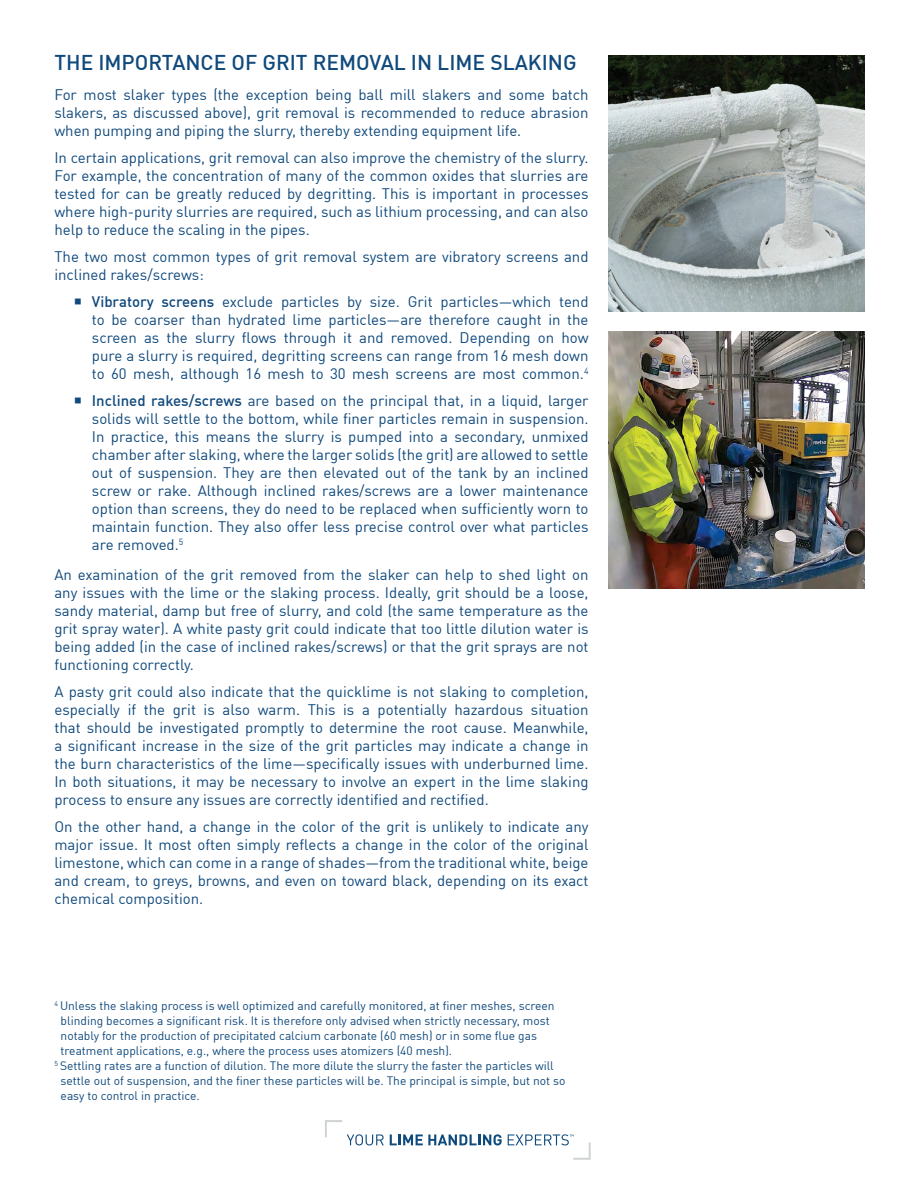
<style>
.page{position:relative;width:918px;height:1188px;background:#fff}
.page>*{position:absolute;margin:0;border:0;box-sizing:border-box;transform-origin:0 0}
.t1{font:500 21px "DIN Offc";color:#10497c}
.t2{font:15px/18px "DIN Offc";color:#10497c;text-align:justify}
.t3{font:12px "DIN Offc";color:#10497c}
.s1{font-weight:500}
</style>
<div class="page">
<svg style="left:390px;top:1134px;width:112px;height:11px"></svg>
<svg style="left:325px;top:1120px;width:59px;height:25px"></svg>
<svg style="left:508px;top:1134px;width:83px;height:26px"></svg>
<img style="left:608px;top:55px;width:257px;height:257px">
<img style="left:608px;top:332px;width:257px;height:256px">
<h1 class="t1" style="left:54px;top:49px;width:524px">THE IMPORTANCE OF GRIT REMOVAL IN LIME SLAKING</h1>
<p class="t2" style="left:54px;top:85px;width:536px">For most slaker types (the exception being ball mill slakers and some batch slakers, as discussed above), grit removal is recommended to reduce abrasion when pumping and piping the slurry, thereby extending equipment life.</p>
<p class="t2" style="left:54px;top:148px;width:536px">In certain applications, grit removal can also improve the chemistry of the slurry.<br>For example, the concentration of many of the common oxides that slurries are tested for can be greatly reduced by degritting. This is important in processes where high-purity slurries are required, such as lithium processing, and can also help to reduce the scaling in the pipes.</p>
<p class="t2" style="left:54px;top:247px;width:536px">The two most common types of grit removal system are vibratory screens and inclined rakes/screws:</p>
<p class="t2" style="left:92px;top:292px;width:498px"><span class="s1">Vibratory screens</span> exclude particles by size. Grit particles—which tend to be coarser than hydrated lime particles—are therefore caught in the screen as the slurry flows through it and removed. Depending on how pure a slurry is required, degritting screens can range from 16 mesh down to 60 mesh, although 16 mesh to 30 mesh screens are most common.<sup>4</sup></p>
<p class="t2" style="left:92px;top:391px;width:498px"><span class="s1">Inclined rakes/screws</span> are based on the principal that, in a liquid, larger solids will settle to the bottom, while finer particles remain in suspension.<br>In practice, this means the slurry is pumped into a secondary, unmixed chamber after slaking, where the larger solids (the grit) are allowed to settle out of suspension. They are then elevated out of the tank by an inclined screw or rake. Although inclined rakes/screws are a lower maintenance option than screens, they do need to be replaced when sufficiently worn to maintain function. They also offer less precise control over what particles are removed.<sup>5</sup></p>
<p class="t2" style="left:54px;top:565px;width:536px">An examination of the grit removed from the slaker can help to shed light on any issues with the lime or the slaking process. Ideally, grit should be a loose, sandy material, damp but free of slurry, and cold (the same temperature as the grit spray water). A white pasty grit could indicate that too little dilution water is being added (in the case of inclined rakes/screws) or that the grit sprays are not functioning correctly.</p>
<p class="t2" style="left:54px;top:682px;width:536px">A pasty grit could also indicate that the quicklime is not slaking to completion, especially if the grit is also warm. This is a potentially hazardous situation that should be investigated promptly to determine the root cause. Meanwhile, a significant increase in the size of the grit particles may indicate a change in the burn characteristics of the lime—specifically issues with underburned lime.<br>In both situations, it may be necessary to involve an expert in the lime slaking process to ensure any issues are correctly identified and rectified.</p>
<p class="t2" style="left:54px;top:817px;width:536px">On the other hand, a change in the color of the grit is unlikely to indicate any major issue. It most often simply reflects a change in the color of the original limestone, which can come in a range of shades—from the traditional white, beige and cream, to greys, browns, and even on toward black, depending on its exact chemical composition.</p>
<p class="t3" style="left:55px;top:999px;width:502px"><sup>4</sup> Unless the slaking process is well optimized and carefully monitored, at finer meshes, screen</p>
<p class="t3" style="left:61px;top:1014px;width:491px">blinding becomes a significant risk. It is therefore only advised when strictly necessary, most</p>
<p class="t3" style="left:61px;top:1029px;width:478px">notably for the production of precipitated calcium carbonate (60 mesh) or in some flue gas</p>
<p class="t3" style="left:61px;top:1044px;width:393px">treatment applications, e.g., where the process uses atomizers (40 mesh).</p>
<p class="t3" style="left:55px;top:1059px;width:501px"><sup>5</sup> Settling rates are a function of dilution. The more dilute the slurry the faster the particles will</p>
<p class="t3" style="left:61px;top:1074px;width:506px">settle out of suspension, and the finer these particles will be. The principal is simple, but not so</p>
<p class="t3" style="left:61px;top:1089px;width:141px">easy to control in practice.</p>
</div>
